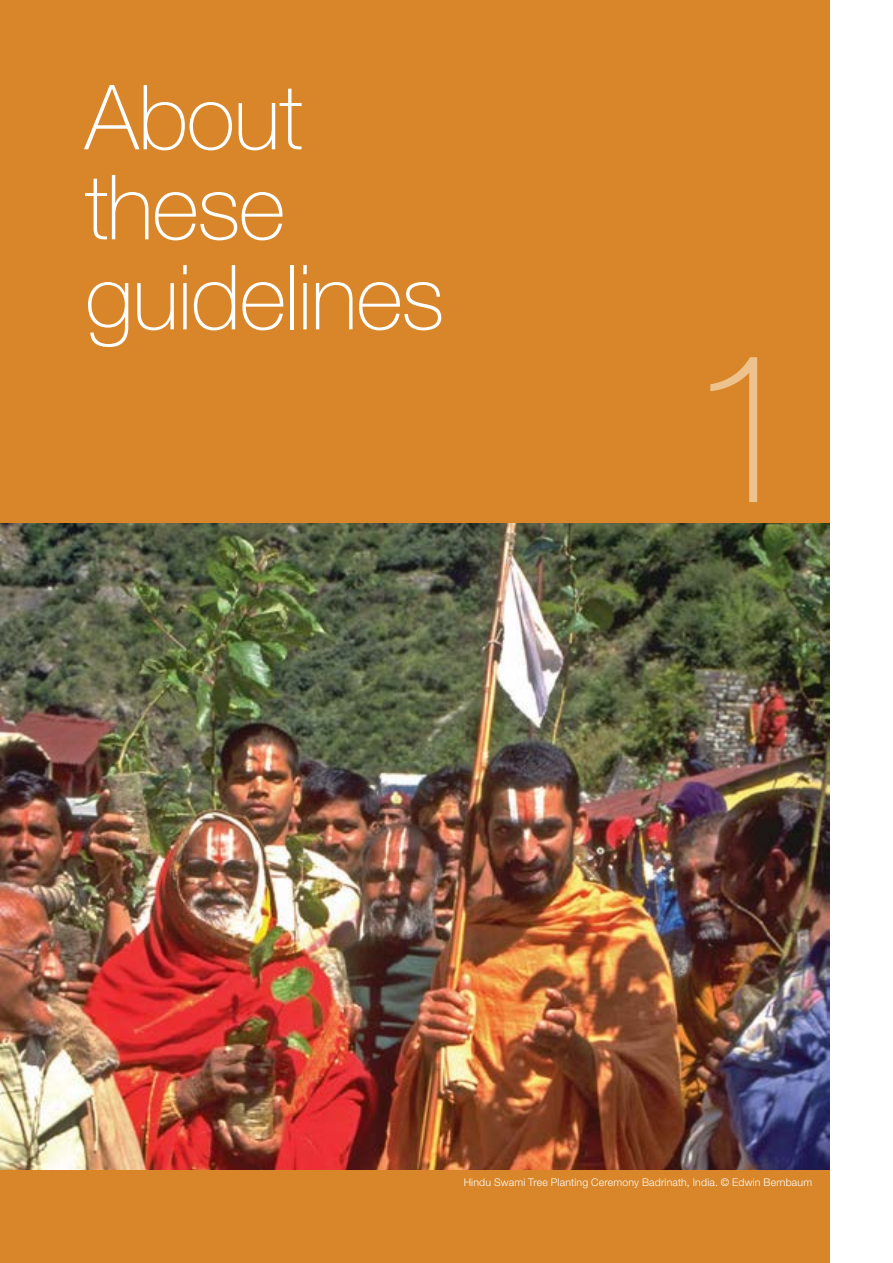
<style>
.page{position:relative;width:893px;height:1263px;background:#fff}
.page>*{position:absolute;margin:0;border:0;box-sizing:border-box;transform-origin:0 0}
.t1{font:100 210px "Helvetica Neue LT Pro";color:#edc28d}
.t2{font:100 90px/90px "Helvetica Neue LT Pro";letter-spacing:-.015em;color:#fff}
.t3{font:300 10.5px "Helvetica Neue LT Pro";letter-spacing:.02em;color:#fff}
</style>
<div class="page">
<div style="left:0;top:0;width:829px;height:1263px;background:#d88629"></div>
<img style="left:0;top:523px;width:829px;height:647px">
<h2 class="t2" style="left:85px;top:72px;width:361px">About these guidelines</h2>
<h1 class="t1" style="left:688px;top:307px;width:118px">1</h1>
<p class="t3" style="left:464px;top:1176px;width:350px">Hindu Swami Tree Planting Ceremony Badrinath, India. © Edwin Bernbaum</p>
</div>
